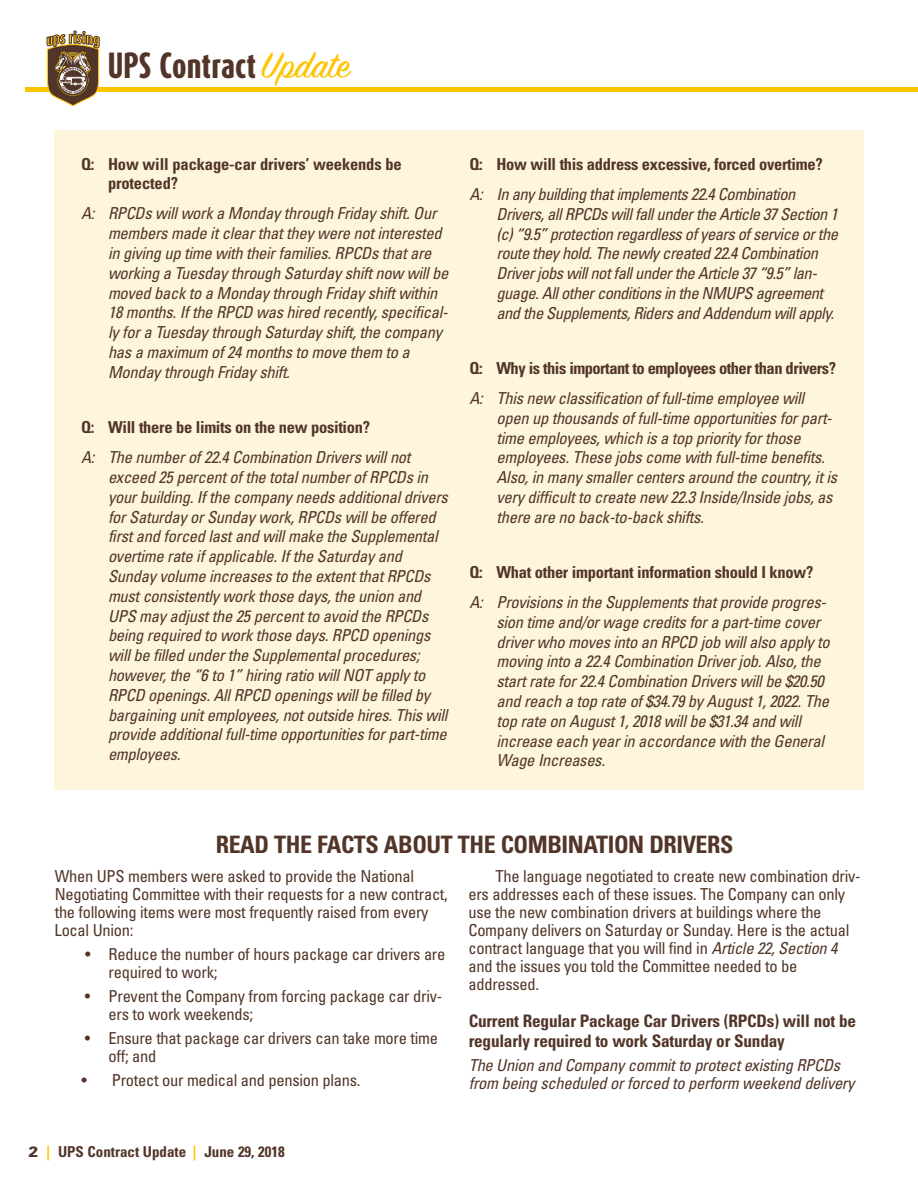
<style>
.page{position:relative;width:918px;height:1188px;background:#fff}
.page>*{position:absolute;margin:0;border:0;box-sizing:border-box;transform-origin:0 0}
.t1{font:800 30.3px "Dax Compact";color:#523528}
.t2{font:700 condensed 24px "Univers";letter-spacing:-.02em;color:#523528}
.t3{font:700 condensed 17.25px/20.7px "Univers";letter-spacing:-.015em;color:#523528}
.t4{font:italic condensed 16.5px/19.8px "Univers";letter-spacing:-.02em;color:#523528}
.t5{font:condensed 16.5px/18px "Univers";letter-spacing:-.02em;color:#523528}
.t6{font:700 condensed 16.5px/19.5px "Univers";letter-spacing:-.02em;color:#523528}
.t7{font:700 condensed 15px "Univers";color:#523528}
.s1{font-family:"Sign Painter House Script";font-weight:400;font-size:40.35px;color:#ffc400}
.s2{font-weight:900;font-stretch:normal}
.s3{font-family:"Swiss 721 BT";font-stretch:expanded;color:#ffc400}
.s4{font-style:italic}
</style>
<div class="page">
<hr style="left:26px;top:87px;width:892px;height:4px;background:#ffc400">
<svg style="left:47px;top:31px;width:52px;height:75px"></svg>
<div style="left:54px;top:130px;width:810px;height:660px;background:#fdf5dc"></div>
<h1 class="t1" style="left:108px;top:52px;width:243px">UPS Contract <span class="s1">Update</span></h1>
<p class="t6" style="left:108px;top:156px;width:295px;text-indent:-27px">Q: How will package-car drivers’ weekends be protected?</p>
<p class="t4" style="left:108px;top:205px;width:342px;text-indent:-27px">A: RPCDs will work a Monday through Friday shift. Our members made it clear that they were not interested in giving up time with their families. RPCDs that are working a Tuesday through Saturday shift now will be moved back to a Monday through Friday shift within 18 months. If the RPCD was hired recently, specifical&shy;ly for a Tuesday through Saturday shift, the company has a maximum of 24 months to move them to a Monday through Friday shift.</p>
<p class="t6" style="left:81px;top:419px;width:291px">Q: Will there be limits on the new position?</p>
<p class="t4" style="left:108px;top:449px;width:341px;text-indent:-27px">A: The number of 22.4 Combination Drivers will not exceed 25 percent of the total number of RPCDs in your building. If the company needs additional drivers for Saturday or Sunday work, RPCDs will be offered first and forced last and will make the Supplemental overtime rate if applicable. If the Saturday and Sunday volume increases to the extent that RPCDs must consistently work those days, the union and UPS may adjust the 25 percent to avoid the RPCDs being required to work those days. RPCD openings will be filled under the Supplemental procedures; however, the “6 to 1” hiring ratio will NOT apply to RPCD openings. All RPCD openings will be filled by bargaining unit employees, not outside hires. This will provide additional full-time opportunities for part-time employees.</p>
<p class="t6" style="left:469px;top:156px;width:355px">Q: How will this address excessive, forced overtime?</p>
<p class="t4" style="left:496px;top:186px;width:343px;text-indent:-27px">A: In any building that implements 22.4 Combination Drivers, all RPCDs will fall under the Article 37 Section 1 (c) “9.5” protection regardless of years of service or the route they hold. The newly created 22.4 Combination Driver jobs will not fall under the Article 37 “9.5” lan&shy;guage. All other conditions in the NMUPS agreement and the Supplements, Riders and Addendum will apply.</p>
<p class="t6" style="left:470px;top:360px;width:368px">Q: Why is this important to employees other than drivers?</p>
<p class="t4" style="left:497px;top:390px;width:342px;text-indent:-27px">A: This new classification of full-time employee will open up thousands of full-time opportunities for part&shy;time employees, which is a top priority for those employees. These jobs come with full-time benefits.<br>Also, in many smaller centers around the country, it is very difficult to create new 22.3 Inside/Inside jobs, as there are no back-to-back shifts.</p>
<p class="t6" style="left:470px;top:564px;width:345px">Q: What other important information should I know?</p>
<p class="t4" style="left:497px;top:594px;width:335px;text-indent:-27px">A: Provisions in the Supplements that provide progres&shy;sion time and/or wage credits for a part-time cover driver who moves into an RPCD job will also apply to moving into a 22.4 Combination Driver job. Also, the start rate for 22.4 Combination Drivers will be $20.50 and reach a top rate of $34.79 by August 1, 2022. The top rate on August 1, 2018 will be $31.34 and will increase each year in accordance with the General Wage Increases.</p>
<h2 class="t2" style="left:216px;top:836px;width:519px">READ THE FACTS ABOUT THE COMBINATION DRIVERS</h2>
<p class="t5" style="left:55px;top:868px;width:395px">When UPS members were asked to provide the National Negotiating Committee with their requests for a new contract, the following items were most frequently raised from every Local Union:</p>
<p class="t5" style="left:109px;top:946px;width:338px;text-indent:-24px">• Reduce the number of hours package car drivers are required to work;</p>
<p class="t5" style="left:109px;top:988px;width:335px;text-indent:-24px">• Prevent the Company from forcing package car driv&shy;ers to work weekends;</p>
<p class="t5" style="left:109px;top:1030px;width:331px;text-indent:-24px">• Ensure that package car drivers can take more time off; and</p>
<p class="t5" style="left:82px;top:1072px;width:280px">• Protect our medical and pension plans.</p>
<p class="t7" style="left:28px;top:1146px;width:258px"><span class="s2">2</span> <span class="s3">|</span> UPS Contract Update <span class="s3">|</span> June 29, 2018</p>
<p class="t5" style="left:468px;top:868px;width:394px;text-indent:27px">The language negotiated to create new combination driv&shy;ers addresses each of these issues. The Company can only use the new combination drivers at buildings where the Company delivers on Saturday or Sunday. Here is the actual contract language that you will find in <span class="s4">Article 22, Section 4 </span>and the issues you told the Committee needed to be addressed.</p>
<p class="t3" style="left:469px;top:1012px;width:389px">Current Regular Package Car Drivers (RPCDs) will not be regularly required to work Saturday or Sunday</p>
<p class="t4" style="left:469px;top:1057px;width:387px;line-height:18px">The Union and Company commit to protect existing RPCDs from being scheduled or forced to perform weekend delivery</p>
</div>
